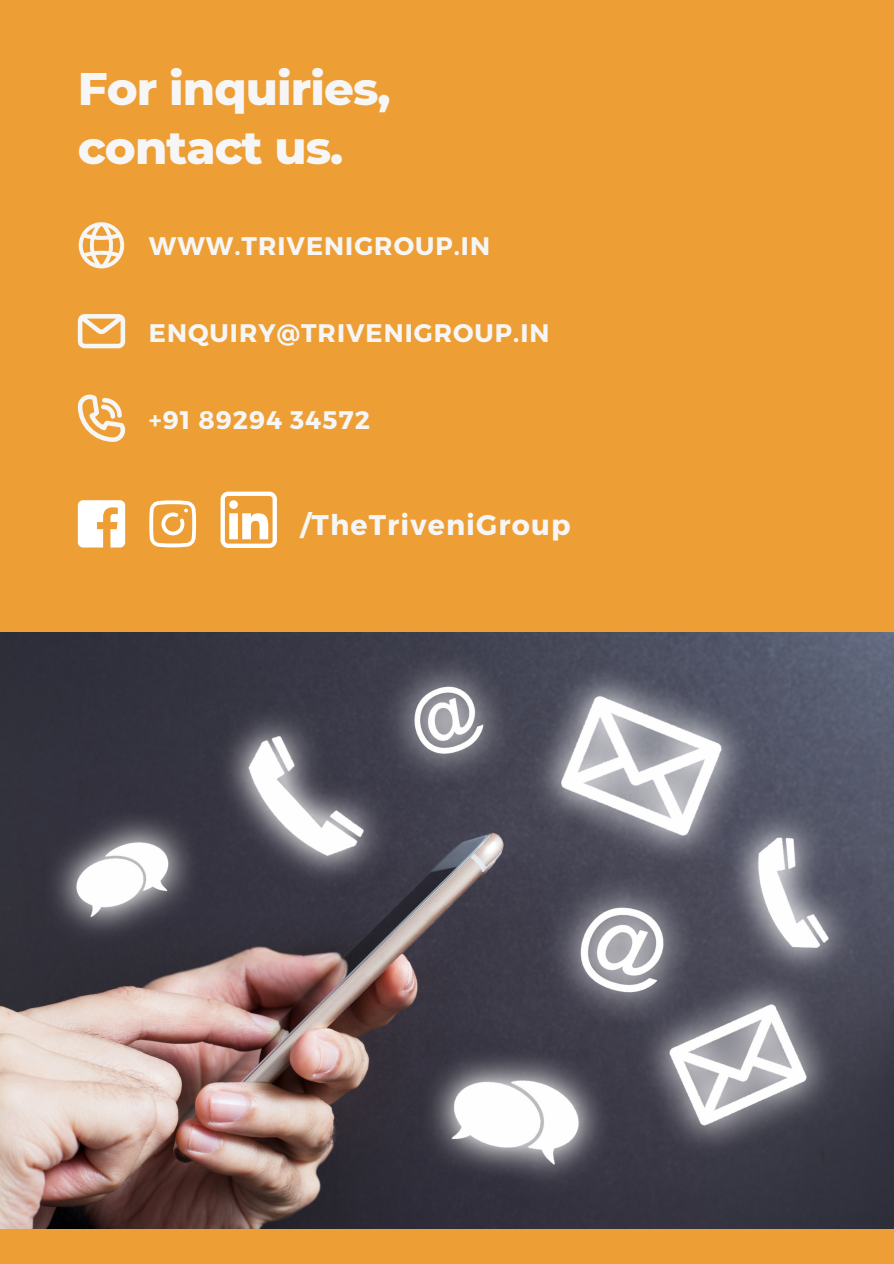
<style>
.page{position:relative;width:894px;height:1264px;background:#fff}
.page>*{position:absolute;margin:0;border:0;box-sizing:border-box;transform-origin:0 0}
.t1{font:800 46.5px/59.7px "Montserrat";letter-spacing:-.02em;color:#f6f6f6}
.t2{font:700 28.35px "Montserrat";letter-spacing:.04em;color:#f6f6f6}
.t3{font:700 25.35px "Montserrat";letter-spacing:.04em;color:#f6f6f6}
</style>
<div class="page">
<div style="left:0;top:0;width:893px;height:1263px;background:#ed9f35"></div>
<svg style="left:78px;top:394px;width:47px;height:48px"></svg>
<svg style="left:78px;top:314px;width:47px;height:34px"></svg>
<svg style="left:79px;top:222px;width:45px;height:46px"></svg>
<img style="left:0;top:632px;width:893px;height:596px">
<svg style="left:78px;top:500px;width:47px;height:47px"></svg>
<svg style="left:149px;top:500px;width:47px;height:47px"></svg>
<svg style="left:220px;top:491px;width:57px;height:57px"></svg>
<h1 class="t1" style="left:78px;top:58px;width:314px">For inquiries, contact us.</h1>
<p class="t3" style="left:149px;top:230px;width:342px">WWW.TRIVENIGROUP.IN</p>
<p class="t3" style="left:149px;top:316px;width:402px">ENQUIRY@TRIVENIGROUP.IN</p>
<p class="t3" style="left:149px;top:403px;width:222px">+91 89294 34572</p>
<p class="t2" style="left:300px;top:506px;width:271px">/TheTriveniGroup</p>
</div>
